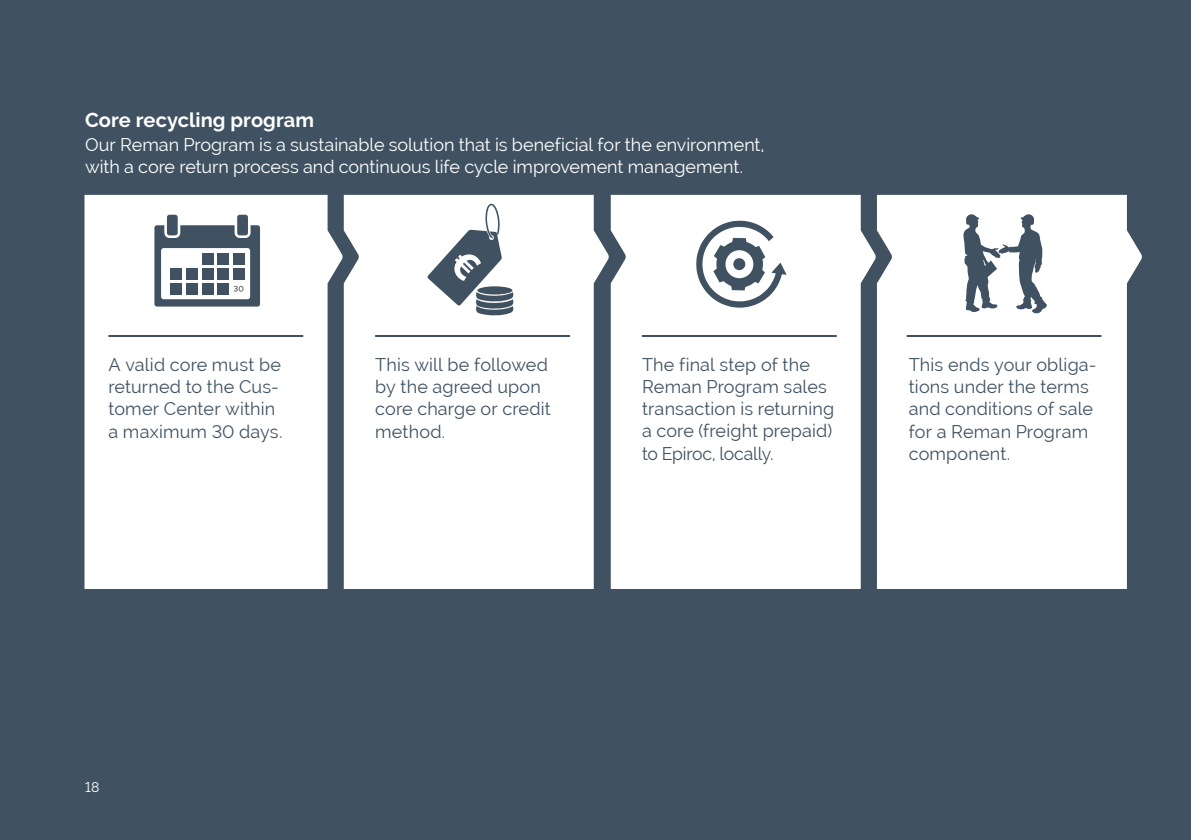
<style>
.page{position:relative;width:1191px;height:840px;background:#fff}
.page>*{position:absolute;margin:0;border:0;box-sizing:border-box;transform-origin:0 0}
.t1{font:700 20px "Raleway";letter-spacing:.005em;color:#fff}
.t2{font:18px/22px "Raleway";letter-spacing:.01em;color:#405262}
.t3{font:18px/22px "Raleway";color:#fff}
.t4{font:14px "Raleway";color:#fff}
</style>
<div class="page">
<div style="left:0;top:0;width:1191px;height:839px;background:#405262"></div>
<div style="left:84px;top:195px;width:258px;height:393px;background:#fff"></div>
<div style="left:344px;top:195px;width:265px;height:393px;background:#fff"></div>
<div style="left:611px;top:195px;width:264px;height:393px;background:#fff"></div>
<div style="left:877px;top:195px;width:264px;height:393px;background:#fff"></div>
<hr style="left:906px;top:335px;width:195px;height:2px;background:#405262">
<hr style="left:642px;top:335px;width:194px;height:2px;background:#405262">
<hr style="left:375px;top:335px;width:195px;height:2px;background:#405262">
<hr style="left:108px;top:335px;width:195px;height:2px;background:#405262">
<div style="left:237px;top:214px;width:11px;height:21px;background:#405262;border-radius:3px"></div>
<div style="left:167px;top:214px;width:11px;height:21px;background:#405262;border-radius:3px"></div>
<svg style="left:154px;top:225px;width:106px;height:81px"></svg>
<div style="left:217px;top:268px;width:12px;height:12px;background:#405262"></div>
<div style="left:202px;top:253px;width:11px;height:12px;background:#405262"></div>
<svg style="left:427px;top:203px;width:87px;height:113px"></svg>
<div style="left:477px;top:286px;width:35px;height:8px;background:#405262;border-radius:50%"></div>
<svg style="left:696px;top:220px;width:90px;height:87px"></svg>
<div style="left:733px;top:258px;width:12px;height:12px;background:#405262;border-radius:50%"></div>
<svg style="left:963px;top:214px;width:84px;height:99px"></svg>
<p class="t1" style="left:85px;top:109px;width:230px">Core recycling program</p>
<p class="t3" style="left:85px;top:134px;width:681px">Our Reman Program is a sustainable solution that is beneficial for the environment, with a core return process and continuous life cycle improvement management.</p>
<p class="t2" style="left:108px;top:354px;width:175px">A valid core must be returned to the Cus&shy;tomer Center within a maximum 30 days.</p>
<p class="t2" style="left:375px;top:354px;width:177px">This will be followed by the agreed upon core charge or credit method.</p>
<p class="t2" style="left:642px;top:354px;width:194px">The final step of the<br>Reman Program sales transaction is returning a core (freight prepaid) to Epiroc, locally.</p>
<p class="t2" style="left:908px;top:354px;width:189px">This ends your obliga&shy;tions under the terms and conditions of sale for a Reman Program component.</p>
<p class="t4" style="left:85px;top:778px;width:16px">18</p>
</div>
